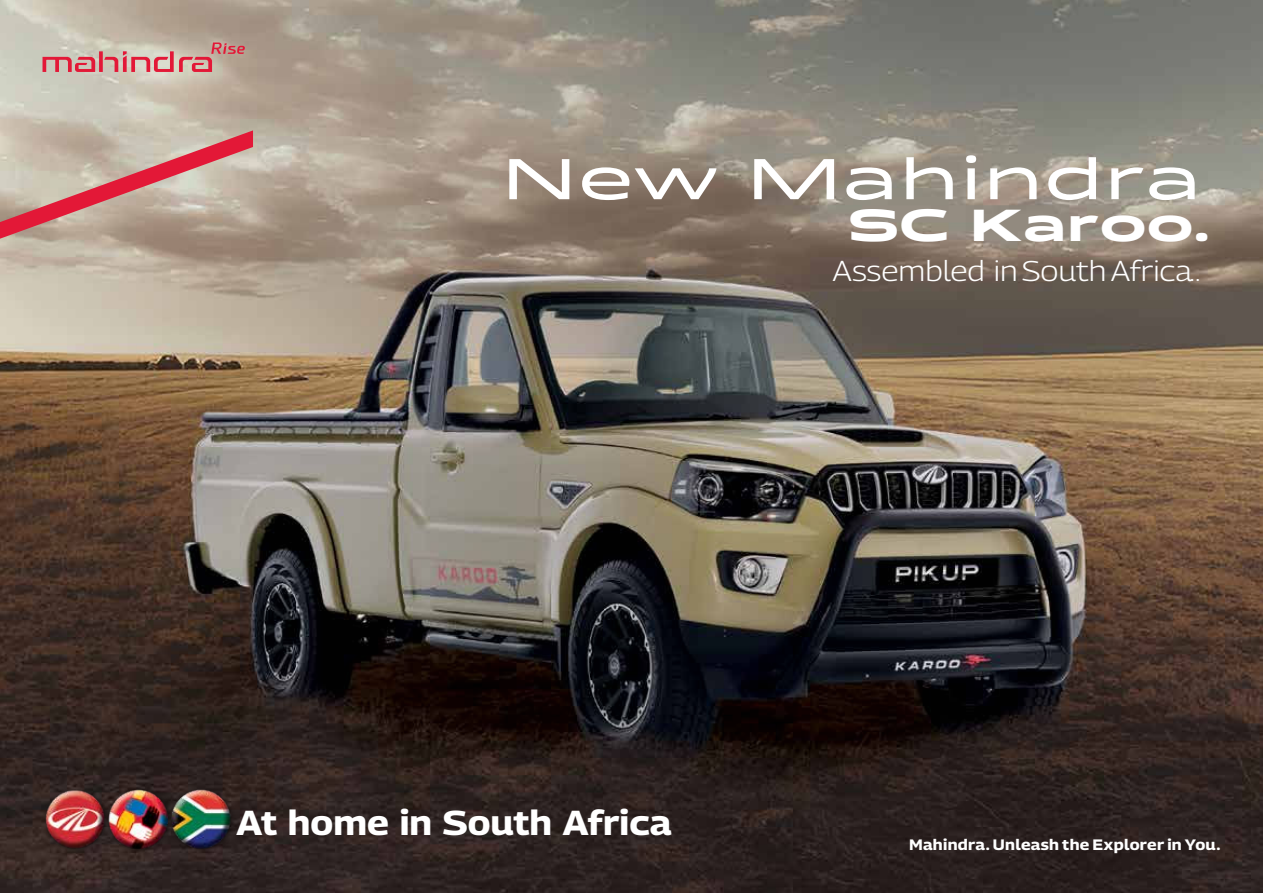
<style>
.page{position:relative;width:1263px;height:893px;background:#fff}
.page>*{position:absolute;margin:0;border:0;box-sizing:border-box;transform-origin:0 0}
.t1{font:500 61.5px "Quantum Rise";color:#fff}
.t2{font:700 48px "Quantum Rise";color:#fff}
.t3{font:700 34.5px "Georama Semi Expanded";color:#fff}
.t4{font:300 28.5px "Georama Semi Expanded";color:#fff}
.t5{font:700 15.15px "Georama Semi Expanded";letter-spacing:.02em;color:#fff}
</style>
<div class="page">
<img style="left:0;top:0;width:1263px;height:893px">
<div style="left:105px;top:786px;width:69px;height:69px;background:#000;opacity:.5"></div>
<img style="left:111px;top:787px;width:57px;height:63px">
<div style="left:42px;top:787px;width:69px;height:67px;background:#000;opacity:.5"></div>
<div style="left:168px;top:786px;width:69px;height:69px;background:#000;opacity:.5"></div>
<svg style="left:43px;top:43px;width:202px;height:29px;background:#cf9c97"></svg>
<svg style="left:0;top:130px;width:253px;height:109px;background:#c59d94"></svg>
<h1 class="t1" style="left:501px;top:142px;width:702px">New Mahindra</h1>
<h2 class="t2" style="left:848px;top:197px;width:364px">SC Karoo.</h2>
<h3 class="t4" style="left:832px;top:259px;width:369px">Assembled in South Africa..</h3>
<h3 class="t3" style="left:236px;top:808px;width:437px">At home in South Africa</h3>
<p class="t5" style="left:909px;top:838px;width:313px">Mahindra. Unleash the Explorer in You.</p>
</div>
